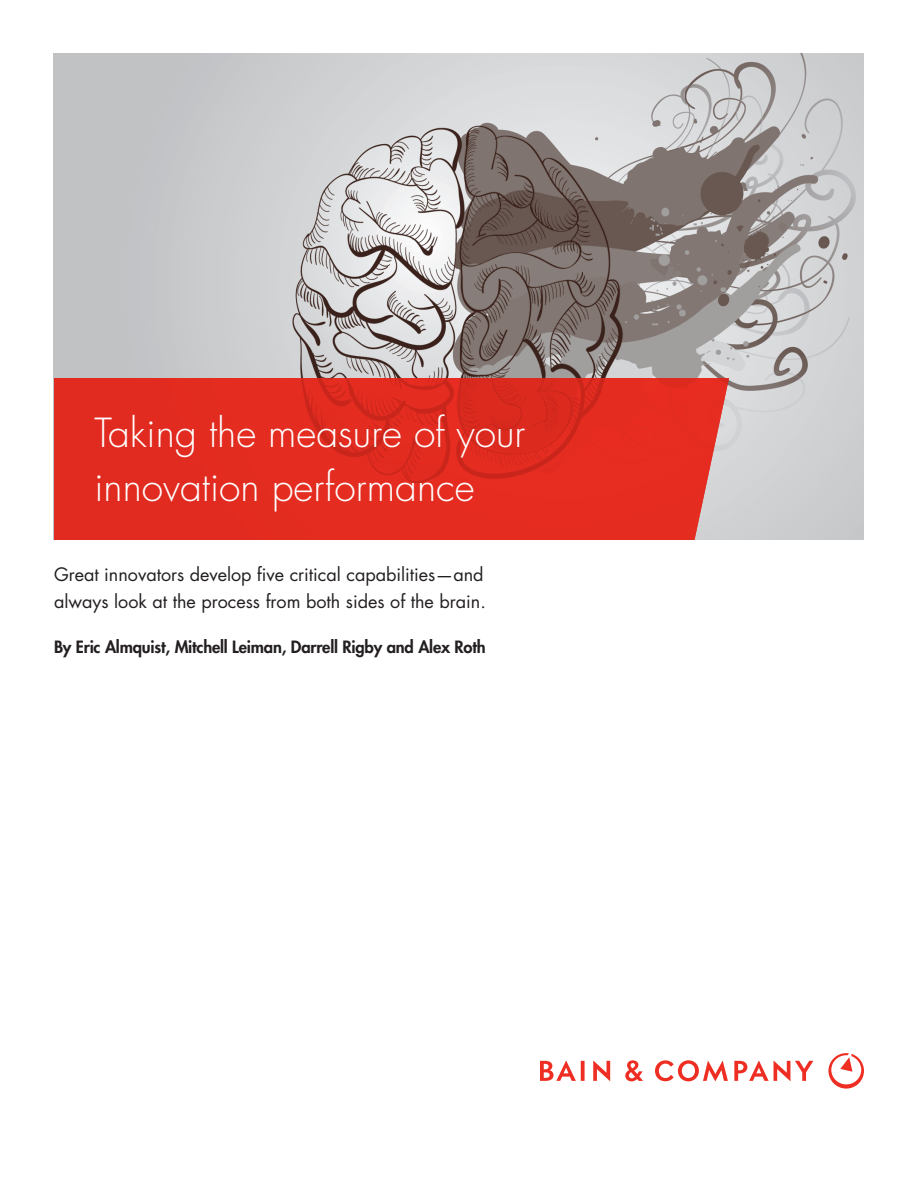
<style>
.page{position:relative;width:918px;height:1188px;background:#fff}
.page>*{position:absolute;margin:0;border:0;box-sizing:border-box;transform-origin:0 0}
.Headline{font:300 39px/54px "Futura";color:#fff}
.Subtitle{font:18px/27px "Futura";color:#231f20}
.Byline{font:800 16.5px "Futura";letter-spacing:-.01em;color:#231f20}
</style>
<div class="page">
<img style="left:54px;top:54px;width:810px;height:486px">
<svg style="left:54px;top:378px;width:675px;height:162px;background:#e12c21"></svg>
<svg style="left:655px;top:1060px;width:73px;height:21px"></svg>
<svg style="left:593px;top:1060px;width:17px;height:21px"></svg>
<svg style="left:540px;top:1060px;width:45px;height:21px"></svg>
<svg style="left:625px;top:1060px;width:18px;height:21px"></svg>
<svg style="left:734px;top:1060px;width:79px;height:21px"></svg>
<svg style="left:828px;top:1053px;width:36px;height:36px"></svg>
<p class="Headline" style="left:94px;top:407px;width:432px">Taking the measure of your innovation performance</p>
<p class="Subtitle" style="left:54px;top:561px;width:434px">Great innovators develop five critical capabilities—and always look at the process from both sides of the brain.</p>
<p class="Byline" style="left:54px;top:636px;width:433px">By Eric Almquist, Mitchell Leiman, Darrell Rigby and Alex Roth</p>
</div>
